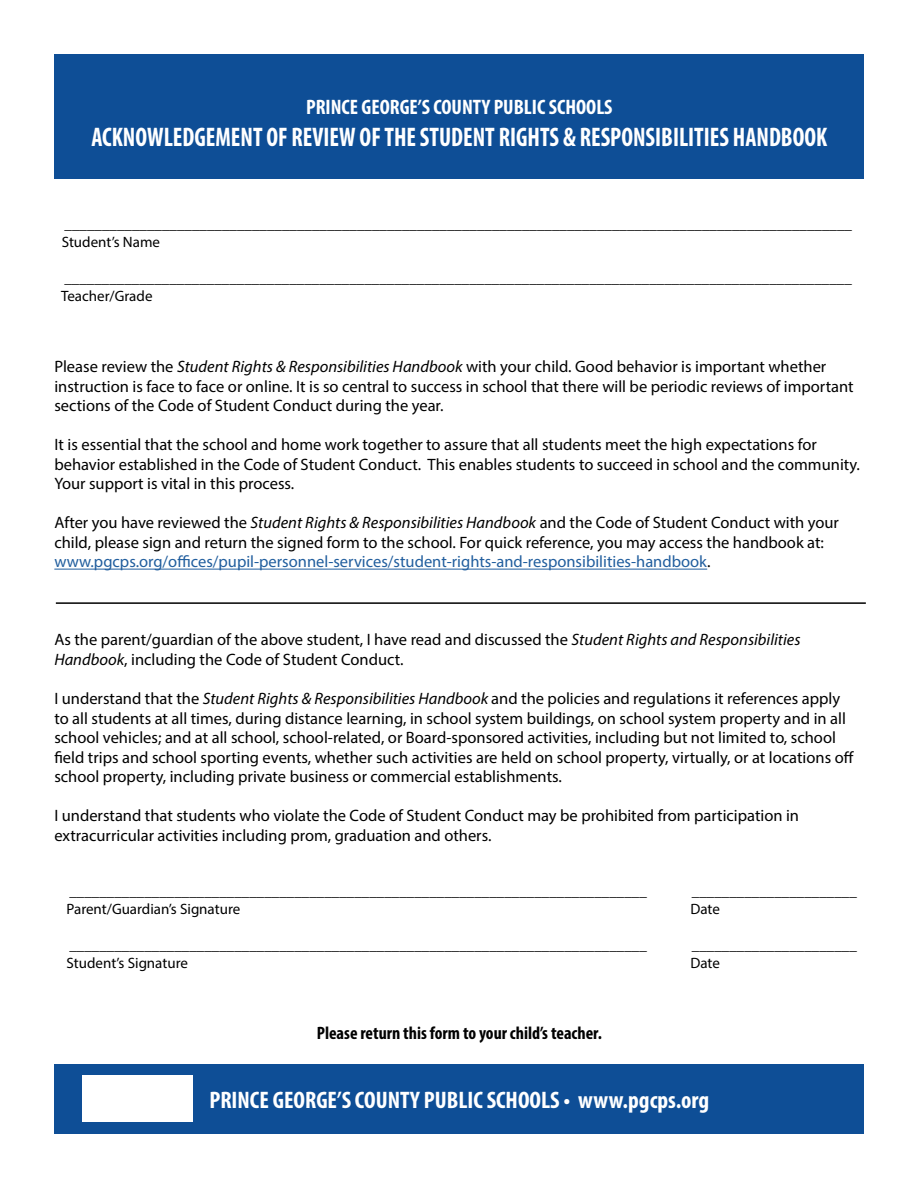
<style>
.page{position:relative;width:918px;height:1188px;background:#fff}
.page>*{position:absolute;margin:0;border:0;box-sizing:border-box;transform-origin:0 0}
.t1{font:700 condensed 27px "Myriad Pro";color:#fff;scale:.9 1}
.t2{font:700 condensed 24px "Myriad Pro";color:#fff}
.t3{font:700 condensed 21px "Myriad Pro";color:#fff}
.t4{font:700 condensed 18px "Myriad Pro";color:#000}
.t5{font:16.5px/19.5px "Myriad Pro";color:#000}
.t6{font:15px/18px "Myriad Pro";color:#000}
.s1{font-style:italic}
.s2{color:#215e9e}
</style>
<div class="page">
<hr style="left:54px;top:569px;width:653px;height:1px;background:#215e9e">
<div style="left:54px;top:54px;width:810px;height:125px;background:#0e4e96"></div>
<div style="left:54px;top:1064px;width:810px;height:69px;background:#0e4e96"></div>
<hr style="left:56px;top:602px;width:810px;height:2px;background:#000">
<div style="left:83px;top:1076px;width:110px;height:46px;background:#fff"></div>
<p class="t3" style="left:306px;top:94px;width:308px">PRINCE GEORGE’S COUNTY PUBLIC SCHOOLS</p>
<h1 class="t1" style="left:91px;top:120px;width:819px">ACKNOWLEDGEMENT OF REVIEW OF THE STUDENT RIGHTS &amp; RESPONSIBILITIES HANDBOOK</h1>
<p class="t6" style="left:62px;top:215px;width:792px">_________________________________________________________________________________________________________<br>Student’s Name</p>
<p class="t6" style="left:61px;top:269px;width:792px">_________________________________________________________________________________________________________<br>Teacher/Grade</p>
<p class="t5" style="left:54px;top:357px;width:801px">Please review the <span class="s1">Student Rights &amp; Responsibilities Handbook</span> with your child. Good behavior is important whether instruction is face to face or online. It is so central to success in school that there will be periodic reviews of important sections of the Code of Student Conduct during the year.</p>
<p class="t5" style="left:54px;top:435px;width:807px">It is essential that the school and home work together to assure that all students meet the high expectations for behavior established in the Code of Student Conduct. This enables students to succeed in school and the community.<br>Your support is vital in this process.</p>
<p class="t5" style="left:54px;top:513px;width:786px">After you have reviewed the <span class="s1">Student Rights &amp; Responsibilities Handbook</span> and the Code of Student Conduct with your child, please sign and return the signed form to the school. For quick reference, you may access the handbook at: <span class="s2">www.pgcps.org/offices/pupil-personnel-services/student-rights-and-responsibilities-handbook</span>.</p>
<p class="t5" style="left:54px;top:630px;width:748px">As the parent/guardian of the above student, I have read and discussed the <span class="s1">Student Rights and Responsibilities<br>Handbook</span>, including the Code of Student Conduct.</p>
<p class="t5" style="left:54px;top:688px;width:801px">I understand that the <span class="s1">Student Rights &amp; Responsibilities Handbook</span> and the policies and regulations it references apply to all students at all times, during distance learning, in school system buildings, on school system property and in all school vehicles; and at all school, school-related, or Board-sponsored activities, including but not limited to, school field trips and school sporting events, whether such activities are held on school property, virtually, or at locations off school property, including private business or commercial establishments.</p>
<p class="t5" style="left:54px;top:805px;width:746px">I understand that students who violate the Code of Student Conduct may be prohibited from participation in extracurricular activities including prom, graduation and others.</p>
<p class="t6" style="left:69px;top:882px;width:579px">_____________________________________________________________________________</p>
<p class="t6" style="left:692px;top:882px;width:167px">______________________</p>
<p class="t6" style="left:67px;top:900px;width:175px">Parent/Guardian’s Signature</p>
<p class="t6" style="left:690px;top:900px;width:31px">Date</p>
<p class="t6" style="left:69px;top:936px;width:579px">_____________________________________________________________________________</p>
<p class="t6" style="left:692px;top:936px;width:166px">______________________</p>
<p class="t6" style="left:67px;top:954px;width:123px">Student’s Signature</p>
<p class="t6" style="left:690px;top:954px;width:31px">Date</p>
<p class="t4" style="left:317px;top:1022px;width:287px">Please return this form to your child’s teacher.</p>
<h2 class="t2" style="left:209px;top:1085px;width:501px">PRINCE GEORGE’S COUNTY PUBLIC SCHOOLS • www.pgcps.org</h2>
</div>
